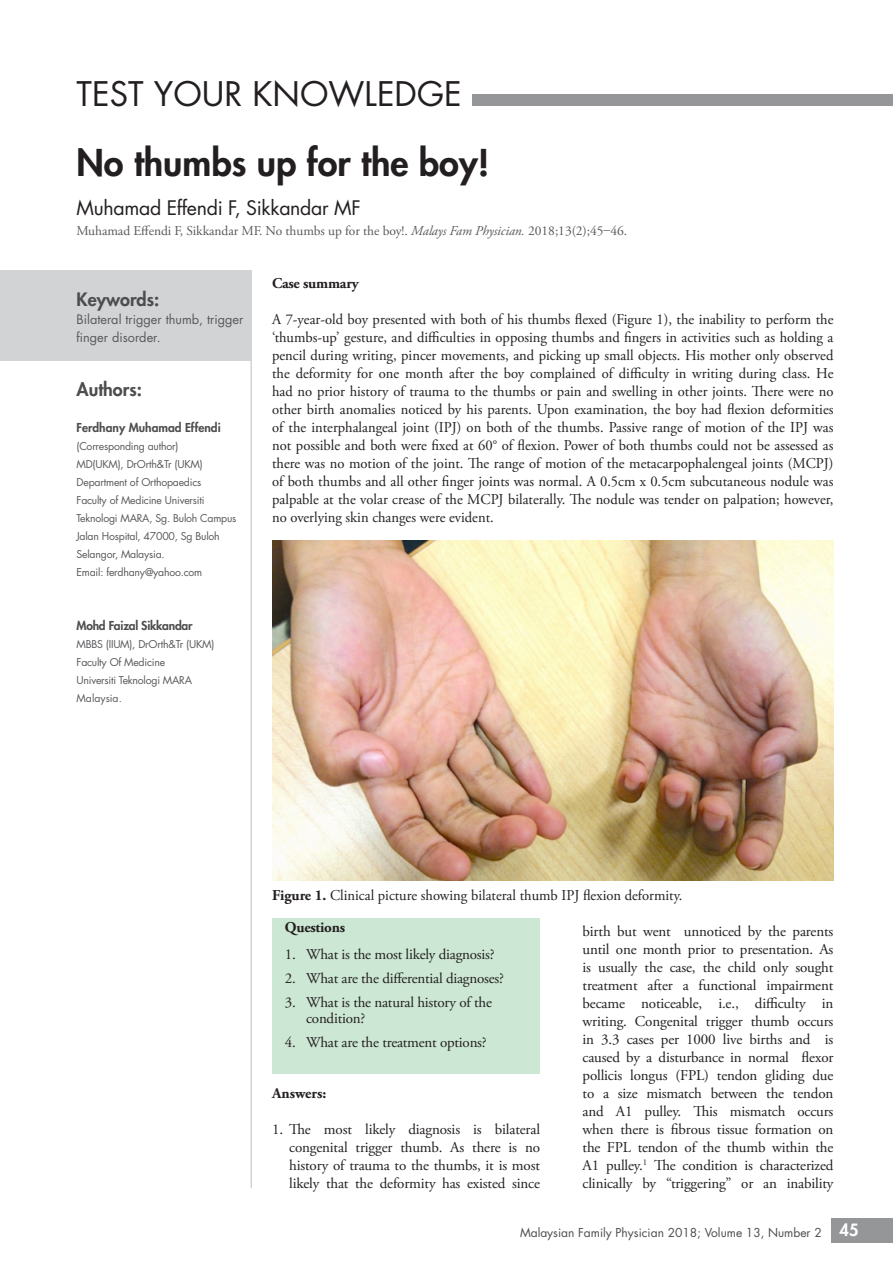
<style>
.page{position:relative;width:893px;height:1263px;background:#fff}
.page>*{position:absolute;margin:0;border:0;box-sizing:border-box;transform-origin:0 0}
.t1{font:800 36px "Futura Std";color:#231f20}
.t2{font:33px "Futura Std";color:#231f20}
.t3{font:19.5px "Futura Std";letter-spacing:-.015em;color:#231f20}
.t4{font:800 18px "Futura Std";color:#4d4d4f}
.t5{font:15px/18px "Adobe Garamond Pro";letter-spacing:-.01em;color:#231f20;text-align:justify}
.t6{font:700 15px "Adobe Garamond Pro";letter-spacing:-.015em;color:#231f20}
.t7{font:13.5px "Adobe Garamond Pro";letter-spacing:-.005em;color:#58595b}
.t8{font:12.75px/18px "Futura Std";color:#58595b}
.t9{font:12px "Futura Std";color:#4d4d4f}
.t10{font:800 12px "Futura Std";color:#4d4d4f}
.t11{font:800 12px "Futura Std";letter-spacing:-.02em;color:#4d4d4f}
.t12{font:10.5px/18px "Futura Std";letter-spacing:-.02em;color:#58595b}
.s1{font-style:italic}
.s2{font-weight:700}
.s3{font-weight:800;font-size:16.5px;color:#fff}
</style>
<div class="page">
<div style="left:831px;top:1218px;width:62px;height:24px;background:#949698"></div>
<div style="left:0;top:270px;width:252px;height:90px;background:#d1d3d4"></div>
<hr style="left:250px;top:270px;width:2px;height:918px;background:#d1d3d4">
<div style="left:272px;top:918px;width:268px;height:156px;background:#cce7d3"></div>
<div style="left:472px;top:95px;width:421px;height:11px;background:#949698"></div>
<img style="left:272px;top:541px;width:561px;height:340px">
<h2 class="t2" style="left:77px;top:73px;width:387px">TEST YOUR KNOWLEDGE</h2>
<h1 class="t1" style="left:77px;top:140px;width:414px">No thumbs up for the boy!</h1>
<h3 class="t3" style="left:77px;top:195px;width:286px">Muhamad Effendi F, Sikkandar MF</h3>
<p class="t7" style="left:77px;top:223px;width:552px">Muhamad Effendi F, Sikkandar MF. No thumbs up for the boy!. <span class="s1">Malays Fam Physician.</span> 2018;13(2);45–46.</p>
<p class="t4" style="left:77px;top:288px;width:84px">Keywords:</p>
<p class="t8" style="left:77px;top:310px;width:168px">Bilateral trigger thumb, trigger finger disorder.</p>
<p class="t4" style="left:77px;top:378px;width:67px">Authors:</p>
<p class="t10" style="left:77px;top:420px;width:146px">Ferdhany Muhamad Effendi</p>
<p class="t12" style="left:77px;top:437px;width:161px">(Corresponding author)<br>MD(UKM), DrOrth&amp;Tr (UKM)<br>Department of Orthopaedics<br>Faculty of Medicine Universiti<br>Teknologi MARA, Sg. Buloh Campus<br>Jalan Hospital, 47000, Sg Buloh<br>Selangor, Malaysia.<br>Email: ferdhany@yahoo.com</p>
<p class="t11" style="left:77px;top:618px;width:117px">Mohd Faizal Sikkandar</p>
<p class="t12" style="left:77px;top:635px;width:139px">MBBS (IIUM), DrOrth&amp;Tr (UKM)<br>Faculty Of Medicine<br>Universiti Teknologi MARA<br>Malaysia.</p>
<p class="t6" style="left:272px;top:275px;width:88px">Case summary</p>
<p class="t5" style="left:272px;top:311px;width:563px">A 7-year-old boy presented with both of his thumbs flexed (Figure 1), the inability to perform the ‘thumbs-up’ gesture, and difficulties in opposing thumbs and fingers in activities such as holding a pencil during writing, pincer movements, and picking up small objects. His mother only observed the deformity for one month after the boy complained of difficulty in writing during class. He had no prior history of trauma to the thumbs or pain and swelling in other joints. There were no other birth anomalies noticed by his parents. Upon examination, the boy had flexion deformities of the interphalangeal joint (IPJ) on both of the thumbs. Passive range of motion of the IPJ was not possible and both were fixed at 60° of flexion. Power of both thumbs could not be assessed as there was no motion of the joint. The range of motion of the metacarpophalengeal joints (MCPJ) of both thumbs and all other finger joints was normal. A 0.5cm x 0.5cm subcutaneous nodule was palpable at the volar crease of the MCPJ bilaterally. The nodule was tender on palpation; however, no overlying skin changes were evident.</p>
<p class="t5" style="left:285px;top:880px;width:399px;line-height:32.2px;text-indent:-13px"><span class="s2">Figure 1.</span> Clinical picture showing bilateral thumb IPJ flexion deformity.<br><span class="s2">Questions</span></p>
<p class="t5" style="left:285px;top:945px;width:211px">1. What is the most likely diagnosis?</p>
<p class="t5" style="left:285px;top:970px;width:221px">2. What are the differential diagnoses?</p>
<p class="t5" style="left:306px;top:995px;width:187px;line-height:15.8px;text-indent:-21px">3. What is the natural history of the condition?</p>
<p class="t5" style="left:285px;top:1034px;width:203px">4. What are the treatment options?</p>
<p class="t5" style="left:583px;top:923px;width:252px">birth but went unnoticed by the parents until one month prior to presentation. As is usually the case, the child only sought treatment after a functional impairment became noticeable, i.e., difficulty in writing. Congenital trigger thumb occurs in 3.3 cases per 1000 live births and is caused by a disturbance in normal flexor pollicis longus (FPL) tendon gliding due to a size mismatch between the tendon and A1 pulley. This mismatch occurs when there is fibrous tissue formation on the FPL tendon of the thumb within the A1 pulley.<sup>1</sup> The condition is characterized clinically by “triggering” or an inability</p>
<p class="t6" style="left:272px;top:1085px;width:56px">Answers:</p>
<p class="t5" style="left:289px;top:1121px;width:252px;text-indent:-17px">1. The most likely diagnosis is bilateral congenital trigger thumb. As there is no history of trauma to the thumbs, it is most likely that the deformity has existed since</p>
<p class="t9" style="left:520px;top:1225px;width:340px">Malaysian Family Physician 2018; Volume 13, Number 2 <span class="s3">45</span></p>
</div>
